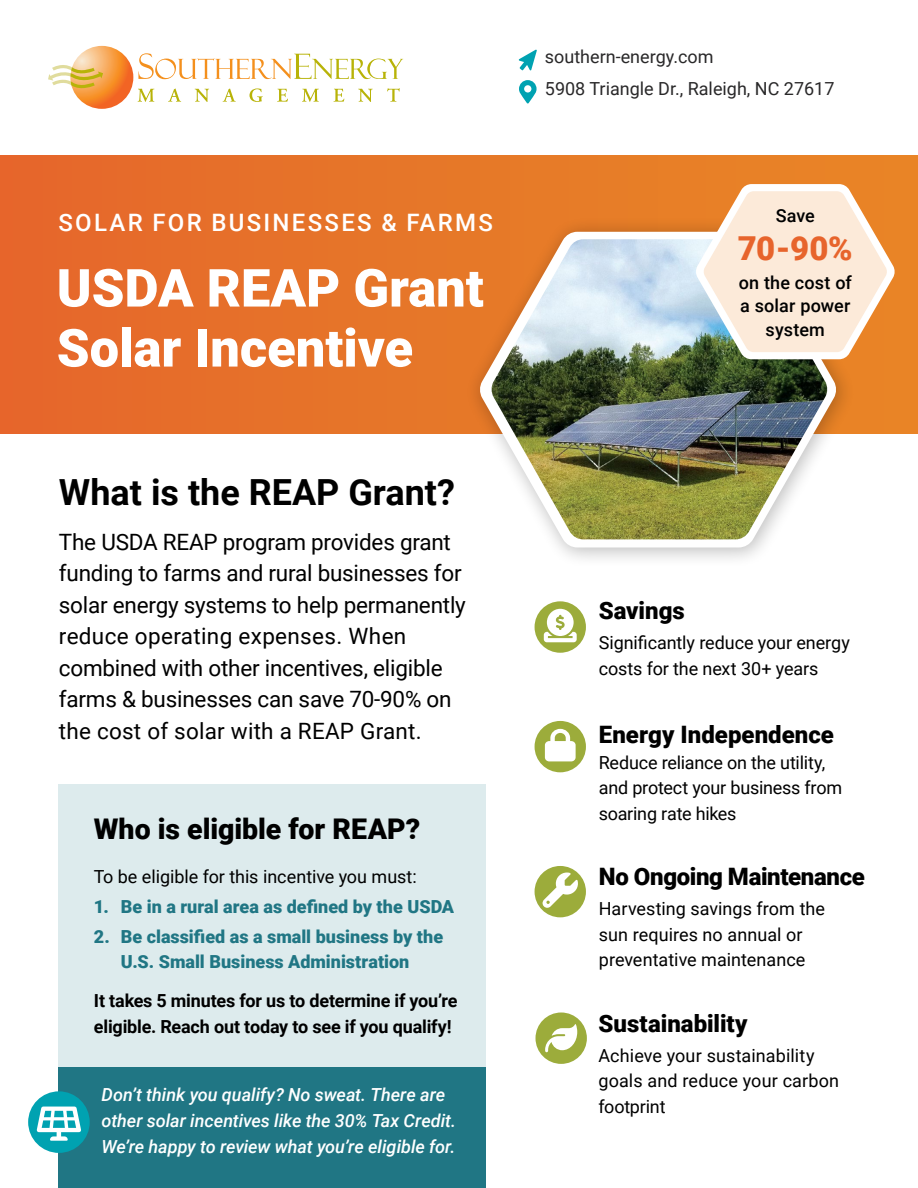
<style>
.page{position:relative;width:918px;height:1188px;background:#fff}
.page>*{position:absolute;margin:0;border:0;box-sizing:border-box;transform-origin:0 0}
.t1{font:900 52.5px/60px "Roboto";color:#fff}
.t2{font:700 36px "Roboto";color:#000}
.t3{font:900 33px "Roboto";color:#e7642c}
.t4{font:900 28.5px "Roboto";color:#000}
.t5{font:900 24px "Roboto";letter-spacing:-.005em;color:#000}
.t6{font:500 24px "Roboto";letter-spacing:.095em;color:#fff}
.t7{font:22.5px/31.5px "Roboto";letter-spacing:-.01em;color:#000}
.t8{font:18px/25.5px "Roboto";letter-spacing:-.005em;color:#000}
.t9{font:italic 500 18px/25.5px "Roboto";letter-spacing:-.005em;color:#fff}
.t10{font:900 18px/25.5px "Roboto";color:#207684;text-align:center}
.t11{font:700 18px/25.5px "Roboto";letter-spacing:-.01em;color:#000}
.t12{font:18px "Roboto";color:#292829}
.t13{font:500 18px/23.5px "Roboto";letter-spacing:.01em;color:#000;text-align:center}
</style>
<div class="page">
<div style="left:0;top:156px;width:918px;height:278px;background:linear-gradient(to right,#e5672b,#e98726)"></div>
<div style="left:59px;top:785px;width:427px;height:403px;background:#ddebed"></div>
<div style="left:535px;top:601px;width:51px;height:52px;background:#9cac3b;border-radius:50%"></div>
<svg style="left:544px;top:609px;width:33px;height:33px"></svg>
<svg style="left:223px;top:88px;width:13px;height:14px"></svg>
<svg style="left:195px;top:89px;width:14px;height:13px"></svg>
<svg style="left:168px;top:88px;width:13px;height:14px"></svg>
<svg style="left:138px;top:89px;width:16px;height:13px"></svg>
<svg style="left:250px;top:88px;width:13px;height:14px"></svg>
<svg style="left:333px;top:89px;width:11px;height:13px"></svg>
<svg style="left:387px;top:88px;width:13px;height:14px"></svg>
<svg style="left:358px;top:89px;width:15px;height:13px"></svg>
<svg style="left:277px;top:89px;width:11px;height:13px"></svg>
<svg style="left:302px;top:89px;width:17px;height:13px"></svg>
<svg style="left:138px;top:53px;width:265px;height:26px"></svg>
<svg style="left:70px;top:46px;width:63px;height:63px;background:#f59042"></svg>
<svg style="left:48px;top:62px;width:55px;height:30px"></svg>
<svg style="left:519px;top:49px;width:18px;height:22px"></svg>
<svg style="left:519px;top:80px;width:18px;height:24px"></svg>
<div style="left:465px;top:216px;width:391px;height:352px;background:#000;opacity:.25"></div>
<svg style="left:479px;top:232px;width:358px;height:316px"></svg>
<img style="left:491px;top:239px;width:337px;height:300px">
<svg style="left:690px;top:181px;width:210px;height:182px;background:#edd0b2"></svg>
<div style="left:59px;top:1068px;width:427px;height:120px;background:#207684"></div>
<div style="left:28px;top:1091px;width:62px;height:62px;background:#00a2b1;border-radius:50%"></div>
<svg style="left:37px;top:1107px;width:44px;height:34px"></svg>
<div style="left:535px;top:721px;width:51px;height:51px;background:#9cac3b;border-radius:50%"></div>
<svg style="left:545px;top:729px;width:31px;height:32px"></svg>
<div style="left:535px;top:866px;width:51px;height:51px;background:#9cac3b;border-radius:50%"></div>
<svg style="left:543px;top:873px;width:35px;height:35px"></svg>
<div style="left:536px;top:1013px;width:51px;height:51px;background:#9cac3b;border-radius:50%"></div>
<svg style="left:545px;top:1024px;width:32px;height:28px"></svg>
<h3 class="t6" style="left:58px;top:206px;width:436px">SOLAR FOR BUSINESSES &amp; FARMS</h3>
<h1 class="t1" style="left:57px;top:256px;width:429px">USDA REAP Grant<br>Solar Incentive</h1>
<h2 class="t2" style="left:59px;top:467px;width:398px">What is the REAP Grant?</h2>
<p class="t7" style="left:59px;top:525px;width:408px">The USDA REAP program provides grant funding to farms and rural businesses for solar energy systems to help permanently reduce operating expenses. When combined with other incentives, eligible farms &amp; businesses can save 70-90% on the cost of solar with a REAP Grant.</p>
<h3 class="t4" style="left:94px;top:809px;width:328px">Who is eligible for REAP?</h3>
<p class="t8" style="left:94px;top:863px;width:324px">To be eligible for this incentive you must:</p>
<p class="t10" style="left:94px;top:893px;width:362px">1. Be in a rural area as defined by the USDA</p>
<p class="t10" style="left:94px;top:923px;width:351px">2. Be classified as a small business by the<br>U.S. Small Business Administration</p>
<p class="t11" style="left:94px;top:987px;width:365px">It takes 5 minutes for us to determine if you’re eligible. Reach out today to see if you qualify!</p>
<p class="t9" style="left:102px;top:1082px;width:356px">Don’t think you qualify? No sweat. There are other solar incentives like the 30% Tax Credit.<br>We’re happy to review what you’re eligible for.</p>
<p class="t12" style="left:545px;top:44px;width:170px">southern-energy.com</p>
<p class="t12" style="left:545px;top:76px;width:291px">5908 Triangle Dr., Raleigh, NC 27617</p>
<p class="t13" style="left:776px;top:203px;width:41px">Save</p>
<h3 class="t3" style="left:738px;top:226px;width:116px">70-90%</h3>
<p class="t13" style="left:739px;top:270px;width:115px">on the cost of a solar power system</p>
<h3 class="t5" style="left:599px;top:594px;width:87px">Savings</h3>
<p class="t8" style="left:599px;top:630px;width:253px">Significantly reduce your energy costs for the next 30+ years</p>
<h3 class="t5" style="left:599px;top:718px;width:237px">Energy Independence</h3>
<p class="t8" style="left:599px;top:749px;width:245px">Reduce reliance on the utility, and protect your business from soaring rate hikes</p>
<h3 class="t5" style="left:599px;top:860px;width:268px">No Ongoing Maintenance</h3>
<p class="t8" style="left:599px;top:896px;width:228px">Harvesting savings from the sun requires no annual or preventative maintenance</p>
<h3 class="t5" style="left:598px;top:1007px;width:151px">Sustainability</h3>
<p class="t8" style="left:598px;top:1042px;width:242px">Achieve your sustainability goals and reduce your carbon footprint</p>
</div>
